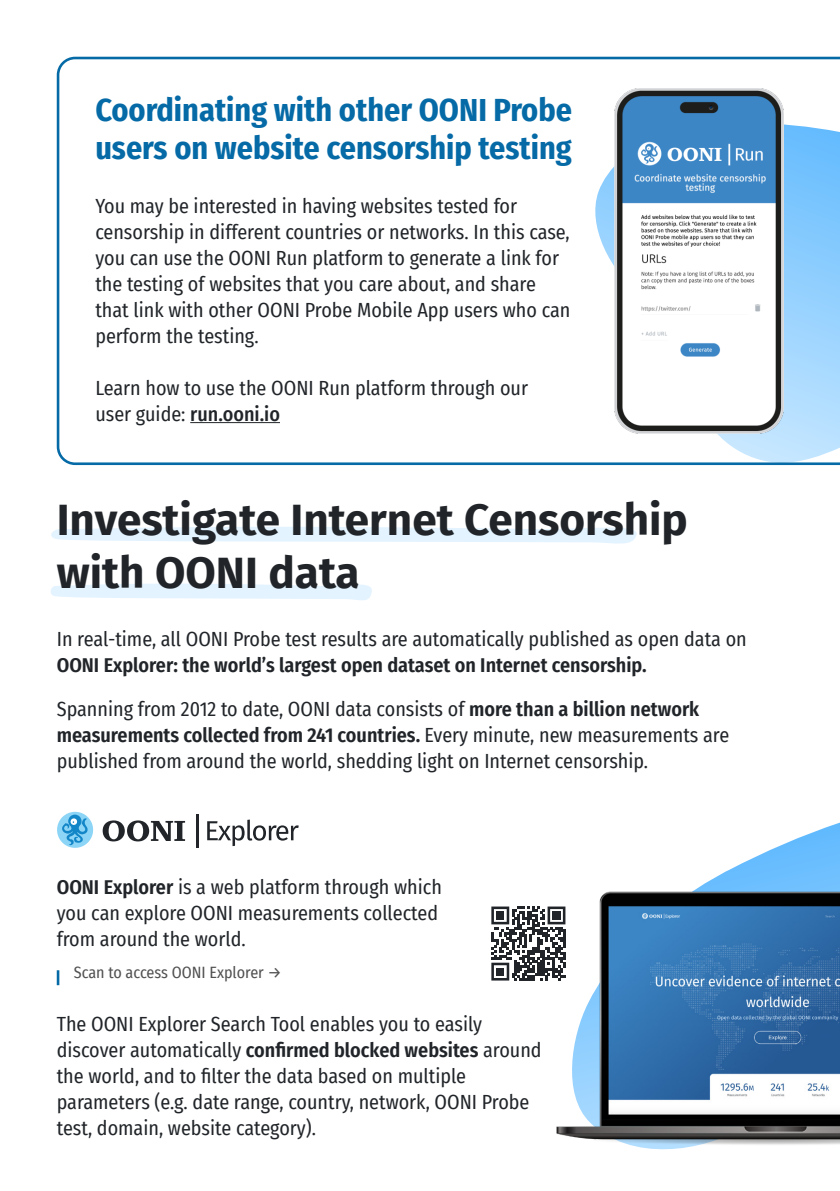
<style>
.page{position:relative;width:840px;height:1191px;background:#fff}
.page>*{position:absolute;margin:0;border:0;box-sizing:border-box;transform-origin:0 0}
.t1{font:700 44px "Fira Sans";color:#212529}
.t2{font:700 32px "Fira Sans Condensed";color:#056aa6}
.t3{font:20px/26px "Fira Sans Condensed";color:#212529}
.t4{font:600 20px "Fira Sans Condensed";color:#212529}
.t5{font:500 20px "Fira Sans Condensed";color:#212529}
.t6{font:16px "Fira Sans Condensed";color:#515151}
.s1{font-weight:400}
.s2{font-weight:600}
</style>
<div class="page">
<svg style="left:659px;top:823px;width:180px;height:327px"></svg>
<svg style="left:56px;top:56px;width:783px;height:410px"></svg>
<img style="left:614px;top:88px;width:168px;height:346px">
<svg style="left:51px;top:527px;width:586px;height:17px"></svg>
<svg style="left:51px;top:583px;width:321px;height:17px"></svg>
<hr style="left:196px;top:814px;width:2px;height:34px;background:#212529">
<svg style="left:207px;top:819px;width:91px;height:27px"></svg>
<svg style="left:103px;top:820px;width:82px;height:21px"></svg>
<svg style="left:57px;top:812px;width:36px;height:36px"></svg>
<img style="left:556px;top:888px;width:283px;height:261px">
<svg style="left:491px;top:906px;width:74px;height:74px"></svg>
<p class="t2" style="left:95px;top:83px;width:478px">Coordinating with other OONI Probe</p>
<p class="t2" style="left:95px;top:121px;width:477px">users on website censorship testing</p>
<p class="t3" style="left:95px;top:192px;width:476px">You may be interested in having websites tested for censorship in different countries or networks. In this case, you can use the OONI Run platform to generate a link for the testing of websites that you care about, and share that link with other OONI Probe Mobile App users who can perform the testing.</p>
<p class="t3" style="left:95px;top:374px;width:434px">Learn how to use the OONI Run platform through our</p>
<p class="t5" style="left:95px;top:398px;width:186px"><span class="s1">user guide:</span> run.ooni.io</p>
<p class="t1" style="left:57px;top:482px;width:632px">Investigate Internet Censorship</p>
<p class="t1" style="left:57px;top:535px;width:304px">with OONI data</p>
<p class="t3" style="left:57px;top:625px;width:691px">In real-time, all OONI Probe test results are automatically published as open data on<br><span class="s2">OONI Explorer: the world’s largest open dataset on Internet censorship.</span></p>
<p class="t3" style="left:57px;top:695px;width:643px">Spanning from 2012 to date, OONI data consists of <span class="s2">more than a billion network</span></p>
<p class="t4" style="left:57px;top:718px;width:673px">measurements collected from 241 countries. <span class="s1">Every minute, new measurements are</span></p>
<p class="t3" style="left:57px;top:747px;width:592px">published from around the world, shedding light on Internet censorship.</p>
<p class="t3" style="left:57px;top:874px;width:386px"><span class="s2">OONI Explorer</span> is a web platform through which</p>
<p class="t3" style="left:57px;top:900px;width:382px">you can explore OONI measurements collected</p>
<p class="t3" style="left:57px;top:926px;width:190px">from around the world.</p>
<p class="t6" style="left:74px;top:961px;width:210px">Scan to access OONI Explorer →</p>
<p class="t3" style="left:57px;top:1010px;width:426px">The OONI Explorer Search Tool enables you to easily</p>
<p class="t3" style="left:57px;top:1036px;width:486px">discover automatically <span class="s2">confirmed blocked websites</span> around the world, and to filter the data based on multiple</p>
<p class="t3" style="left:57px;top:1088px;width:474px">parameters (e.g. date range, country, network, OONI Probe test, domain, website category).</p>
</div>
